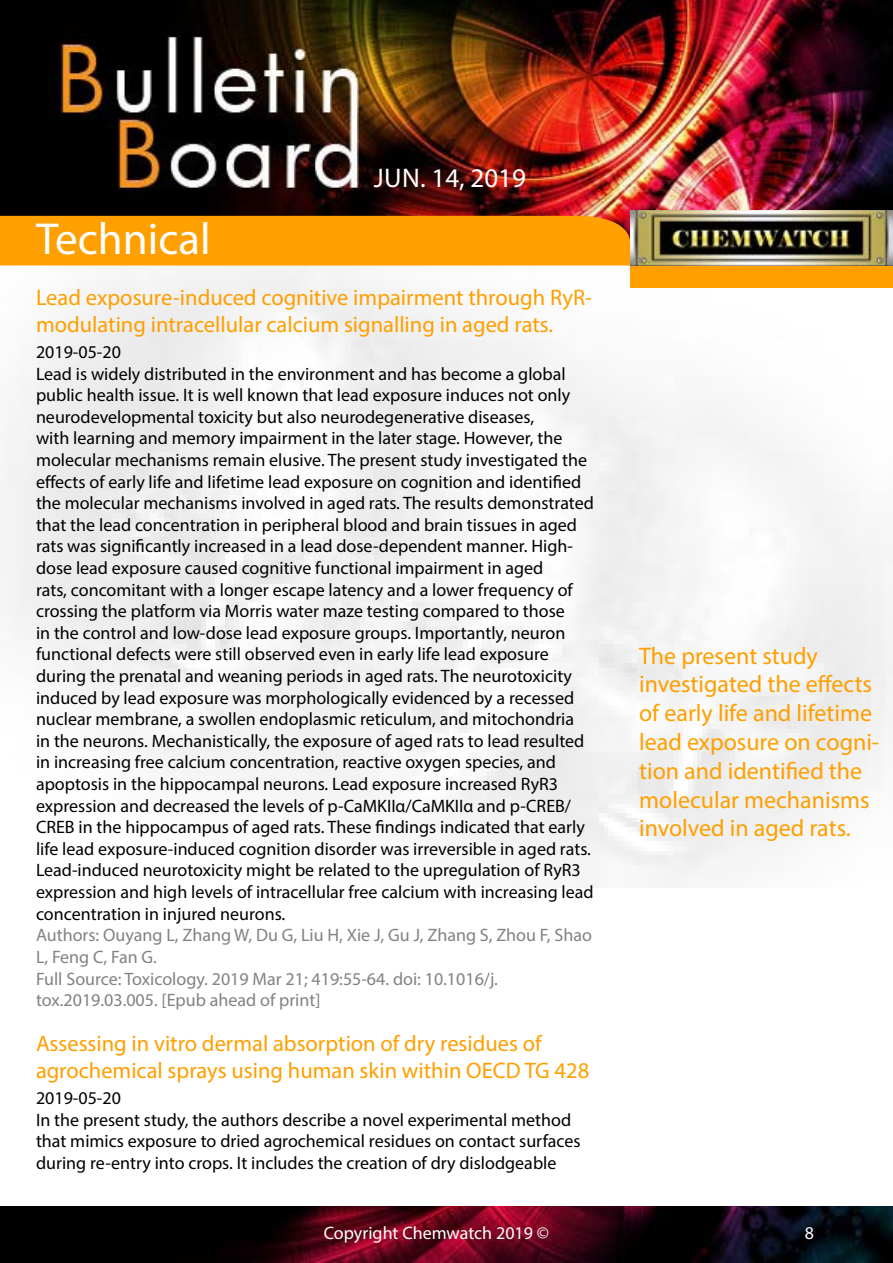
<style>
.page{position:relative;width:893px;height:1263px;background:#fff}
.page>*{position:absolute;margin:0;border:0;box-sizing:border-box;transform-origin:0 0}
.t1{font:45px "Myriad Pro";color:#fff}
.t2{font:27px "Myriad Pro";color:#fff}
.t3{font:24px/28.8px "Myriad Pro";color:#ff9f00}
.t4{font:22.5px/27px "Myriad Pro";color:#ff9f00}
.t5{font:18px/21.6px "Myriad Pro";color:#000}
.t6{font:18px/21.6px "Myriad Pro";color:#808285}
.t7{font:18px "Myriad Pro";color:#fff}
</style>
<div class="page">
<img style="left:0;top:0;width:893px;height:887px">
<img style="left:892px;top:288px;width:1px;height:599px">
<div style="left:630px;top:265px;width:263px;height:23px;background:#ff9f00"></div>
<img style="left:630px;top:210px;width:262px;height:56px">
<div style="left:0;top:216px;width:630px;height:50px;background:#ff9f00"></div>
<img style="left:0;top:1206px;width:893px;height:57px">
<h2 class="t2" style="left:374px;top:161px;width:154px">Jun. 14, 2019</h2>
<h1 class="t1" style="left:36px;top:211px;width:176px">Technical</h1>
<p class="t4" style="left:36px;top:283px;width:557px">Lead exposure-induced cognitive impairment through RyR&shy;modulating intracellular calcium signalling in aged rats.</p>
<p class="t5" style="left:36px;top:341px;width:559px">2019-05-20<br>Lead is widely distributed in the environment and has become a global public health issue. It is well known that lead exposure induces not only neurodevelopmental toxicity but also neurodegenerative diseases,<br>with learning and memory impairment in the later stage. However, the molecular mechanisms remain elusive. The present study investigated the effects of early life and lifetime lead exposure on cognition and identified the molecular mechanisms involved in aged rats. The results demonstrated that the lead concentration in peripheral blood and brain tissues in aged rats was significantly increased in a lead dose-dependent manner. High&shy;dose lead exposure caused cognitive functional impairment in aged<br>rats, concomitant with a longer escape latency and a lower frequency of crossing the platform via Morris water maze testing compared to those<br>in the control and low-dose lead exposure groups. Importantly, neuron functional defects were still observed even in early life lead exposure during the prenatal and weaning periods in aged rats. The neurotoxicity induced by lead exposure was morphologically evidenced by a recessed nuclear membrane, a swollen endoplasmic reticulum, and mitochondria<br>in the neurons. Mechanistically, the exposure of aged rats to lead resulted in increasing free calcium concentration, reactive oxygen species, and apoptosis in the hippocampal neurons. Lead exposure increased RyR3 expression and decreased the levels of p-CaMKIIα/CaMKIIα and p-CREB/ CREB in the hippocampus of aged rats. These findings indicated that early life lead exposure-induced cognition disorder was irreversible in aged rats.<br>Lead-induced neurotoxicity might be related to the upregulation of RyR3 expression and high levels of intracellular free calcium with increasing lead concentration in injured neurons.</p>
<p class="t6" style="left:36px;top:924px;width:557px">Authors: Ouyang L, Zhang W, Du G, Liu H, Xie J, Gu J, Zhang S, Zhou F, Shao L, Feng C, Fan G.<br>Full Source: Toxicology. 2019 Mar 21; 419:55-64. doi: 10.1016/j. tox.2019.03.005. [Epub ahead of print]</p>
<p class="t4" style="left:36px;top:1030px;width:555px">Assessing in vitro dermal absorption of dry residues of agrochemical sprays using human skin within OECD TG 428</p>
<p class="t5" style="left:36px;top:1087px;width:546px">2019-05-20<br>In the present study, the authors describe a novel experimental method that mimics exposure to dried agrochemical residues on contact surfaces during re-entry into crops. It includes the creation of dry dislodgeable</p>
<h3 class="t3" style="left:639px;top:641px;width:242px">The present study investigated the effects of early life and lifetime lead exposure on cogni&shy;tion and identified the molecular mechanisms involved in aged rats.</h3>
<p class="t7" style="left:324px;top:1222px;width:227px">Copyright Chemwatch 2019 ©</p>
<p class="t7" style="left:805px;top:1222px;width:11px">8</p>
</div>
